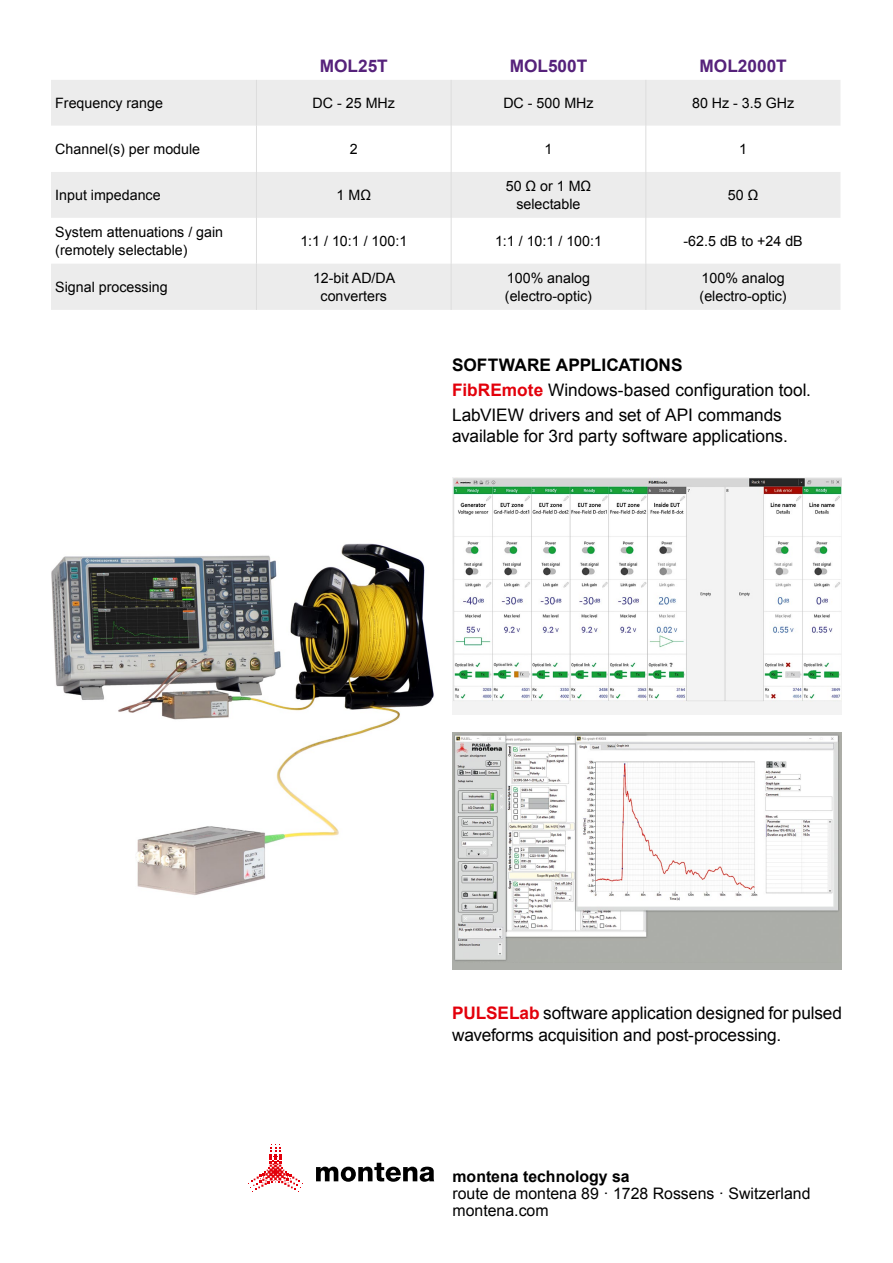
<style>
.page{position:relative;width:893px;height:1263px;background:#fff}
.page>*{position:absolute;margin:0;border:0;box-sizing:border-box;transform-origin:0 0}
.t1{font:17.25px/25px "Arial";letter-spacing:-.005em;color:#000}
.t2{font:700 17.25px "Arial";color:#56227b}
.t3{font:15.9px/17.4px "Arial";color:#000}
.t4{font:700 15.9px "Arial";color:#000}
.t5{font:14.25px/18px "Arial";color:#000}
.s1{font-weight:700}
.s2{font-weight:700;color:#e3000b}
</style>
<div class="page">
<img style="left:51px;top:543px;width:383px;height:352px">
<svg style="left:51px;top:80px;width:789px;height:230px;fill:#ececec"></svg>
<hr style="left:256px;top:80px;width:1px;height:46px;background:#ddd">
<hr style="left:451px;top:80px;width:1px;height:46px;background:#ddd">
<hr style="left:645px;top:80px;width:1px;height:46px;background:#ddd">
<hr style="left:256px;top:126px;width:1px;height:46px;background:#ddd">
<hr style="left:451px;top:126px;width:1px;height:46px;background:#ddd">
<hr style="left:645px;top:126px;width:1px;height:46px;background:#ddd">
<hr style="left:256px;top:172px;width:1px;height:46px;background:#ddd">
<hr style="left:451px;top:172px;width:1px;height:46px;background:#ddd">
<hr style="left:645px;top:172px;width:1px;height:46px;background:#ddd">
<hr style="left:256px;top:218px;width:1px;height:46px;background:#ddd">
<hr style="left:451px;top:218px;width:1px;height:46px;background:#ddd">
<hr style="left:645px;top:218px;width:1px;height:46px;background:#ddd">
<hr style="left:256px;top:264px;width:1px;height:46px;background:#ddd">
<hr style="left:451px;top:264px;width:1px;height:46px;background:#ddd">
<hr style="left:645px;top:264px;width:1px;height:46px;background:#ddd">
<div style="left:452px;top:478px;width:390px;height:237px;background:#f3f3f3"></div>
<img style="left:453px;top:478px;width:389px;height:223px">
<div style="left:452px;top:733px;width:390px;height:237px;background:#acaea9"></div>
<img style="left:454px;top:734px;width:385px;height:227px">
<svg style="left:248px;top:1144px;width:55px;height:46px"></svg>
<svg style="left:316px;top:1163px;width:118px;height:19px"></svg>
<p class="t2" style="left:320px;top:55px;width:70px">MOL25T</p>
<p class="t2" style="left:510px;top:55px;width:79px">MOL500T</p>
<p class="t2" style="left:700px;top:55px;width:89px">MOL2000T</p>
<p class="t5" style="left:55px;top:94px;width:109px">Frequency range</p>
<p class="t5" style="left:313px;top:94px;width:84px">DC - 25 MHz</p>
<p class="t5" style="left:503px;top:94px;width:92px">DC - 500 MHz</p>
<p class="t5" style="left:692px;top:94px;width:104px">80 Hz - 3.5 GHz</p>
<p class="t5" style="left:55px;top:140px;width:146px">Channel(s) per module</p>
<p class="t5" style="left:350px;top:140px;width:9px">2</p>
<p class="t5" style="left:544px;top:140px;width:9px">1</p>
<p class="t5" style="left:739px;top:140px;width:9px">1</p>
<p class="t5" style="left:55px;top:186px;width:107px">Input impedance</p>
<p class="t5" style="left:337px;top:186px;width:36px">1 MΩ</p>
<p class="t5" style="left:506px;top:177px;width:87px;text-align:center">50 Ω or 1 MΩ selectable</p>
<p class="t5" style="left:728px;top:186px;width:32px">50 Ω</p>
<p class="t5" style="left:55px;top:223px;width:169px">System attenuations / gain (remotely selectable)</p>
<p class="t5" style="left:300px;top:232px;width:108px">1:1 / 10:1 / 100:1</p>
<p class="t5" style="left:495px;top:232px;width:108px">1:1 / 10:1 / 100:1</p>
<p class="t5" style="left:684px;top:232px;width:121px">-62.5 dB to +24 dB</p>
<p class="t5" style="left:55px;top:278px;width:114px">Signal processing</p>
<p class="t5" style="left:313px;top:269px;width:84px;text-align:center">12-bit AD/DA converters</p>
<p class="t5" style="left:505px;top:269px;width:89px">100% analog (electro-optic)</p>
<p class="t5" style="left:700px;top:269px;width:89px">100% analog (electro-optic)</p>
<p class="t1" style="left:452px;top:352px;width:360px"><span class="s1">SOFTWARE APPLICATIONS<br></span><span class="s2">FibREmote</span> Windows-based configuration tool.<br>LabVIEW drivers and set of API commands</p>
<p class="t1" style="left:452px;top:424px;width:337px">available for 3rd party software applications.</p>
<p class="t1" style="left:452px;top:1002px;width:391px;line-height:21.8px"><span class="s2">PULSELab</span> software application designed for pulsed waveforms acquisition and post-processing.</p>
<p class="t4" style="left:452px;top:1165px;width:179px">montena technology sa</p>
<p class="t3" style="left:452px;top:1185px;width:359px">route de montena 89 · 1728 Rossens · Switzerland montena.com</p>
</div>
